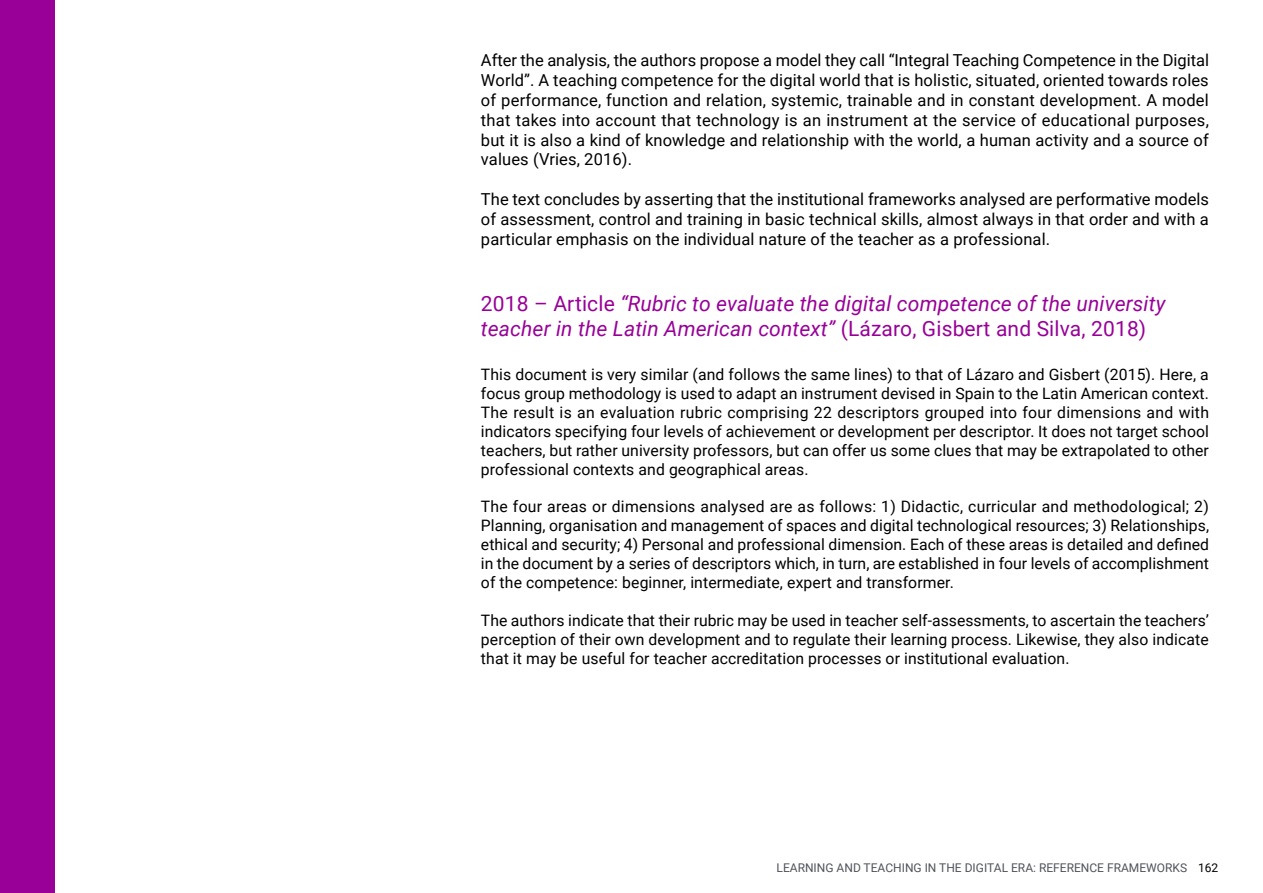
<style>
.page{position:relative;width:1263px;height:893px;background:#fff}
.page>*{position:absolute;margin:0;border:0;box-sizing:border-box;transform-origin:0 0}
.t1{font:italic 21px/25.2px "Roboto";letter-spacing:.005em;color:#980098}
.t2{font:16.5px/19.8px "Roboto";letter-spacing:.005em;color:#000;text-align:justify}
.t3{font:15.75px/18.9px "Roboto";letter-spacing:.005em;color:#000;text-align:justify}
.t4{font:12px "Roboto";color:#50535a}
.s1{font-style:normal}
.s2{color:#000}
</style>
<div class="page">
<div style="left:0;top:0;width:54px;height:893px;background:#980098"></div>
<p class="t2" style="left:481px;top:50px;width:730px">After the analysis, the authors propose a model they call “Integral Teaching Competence in the Digital World”. A teaching competence for the digital world that is holistic, situated, oriented towards roles of performance, function and relation, systemic, trainable and in constant development. A model that takes into account that technology is an instrument at the service of educational purposes, but it is also a kind of knowledge and relationship with the world, a human activity and a source of values (Vries, 2016).</p>
<p class="t2" style="left:481px;top:189px;width:730px">The text concludes by asserting that the institutional frameworks analysed are performative models of assessment, control and training in basic technical skills, almost always in that order and with a particular emphasis on the individual nature of the teacher as a professional.</p>
<h1 class="t1" style="left:481px;top:290px;width:686px"><span class="s1">2018 – Article</span> “Rubric to evaluate the digital competence of the university teacher in the Latin American context” <span class="s1">(Lázaro, Gisbert and Silva, 2018)</span></h1>
<p class="t3" style="left:481px;top:365px;width:730px">This document is very similar (and follows the same lines) to that of Lázaro and Gisbert (2015). Here, a focus group methodology is used to adapt an instrument devised in Spain to the Latin American context.<br>The result is an evaluation rubric comprising 22 descriptors grouped into four dimensions and with indicators specifying four levels of achievement or development per descriptor. It does not target school teachers, but rather university professors, but can offer us some clues that may be extrapolated to other professional contexts and geographical areas.</p>
<p class="t3" style="left:481px;top:497px;width:730px">The four areas or dimensions analysed are as follows: 1) Didactic, curricular and methodological; 2)<br>Planning, organisation and management of spaces and digital technological resources; 3) Relationships, ethical and security; 4) Personal and professional dimension. Each of these areas is detailed and defined in the document by a series of descriptors which, in turn, are established in four levels of accomplishment of the competence: beginner, intermediate, expert and transformer.</p>
<p class="t3" style="left:481px;top:610px;width:730px">The authors indicate that their rubric may be used in teacher self-assessments, to ascertain the teachers’ perception of their own development and to regulate their learning process. Likewise, they also indicate that it may be useful for teacher accreditation processes or institutional evaluation.</p>
<p class="t4" style="left:777px;top:859px;width:443px">LEARNING AND TEACHING IN THE DIGITAL ERA: REFERENCE FRAMEWORKS <span class="s2">162</span></p>
</div>
